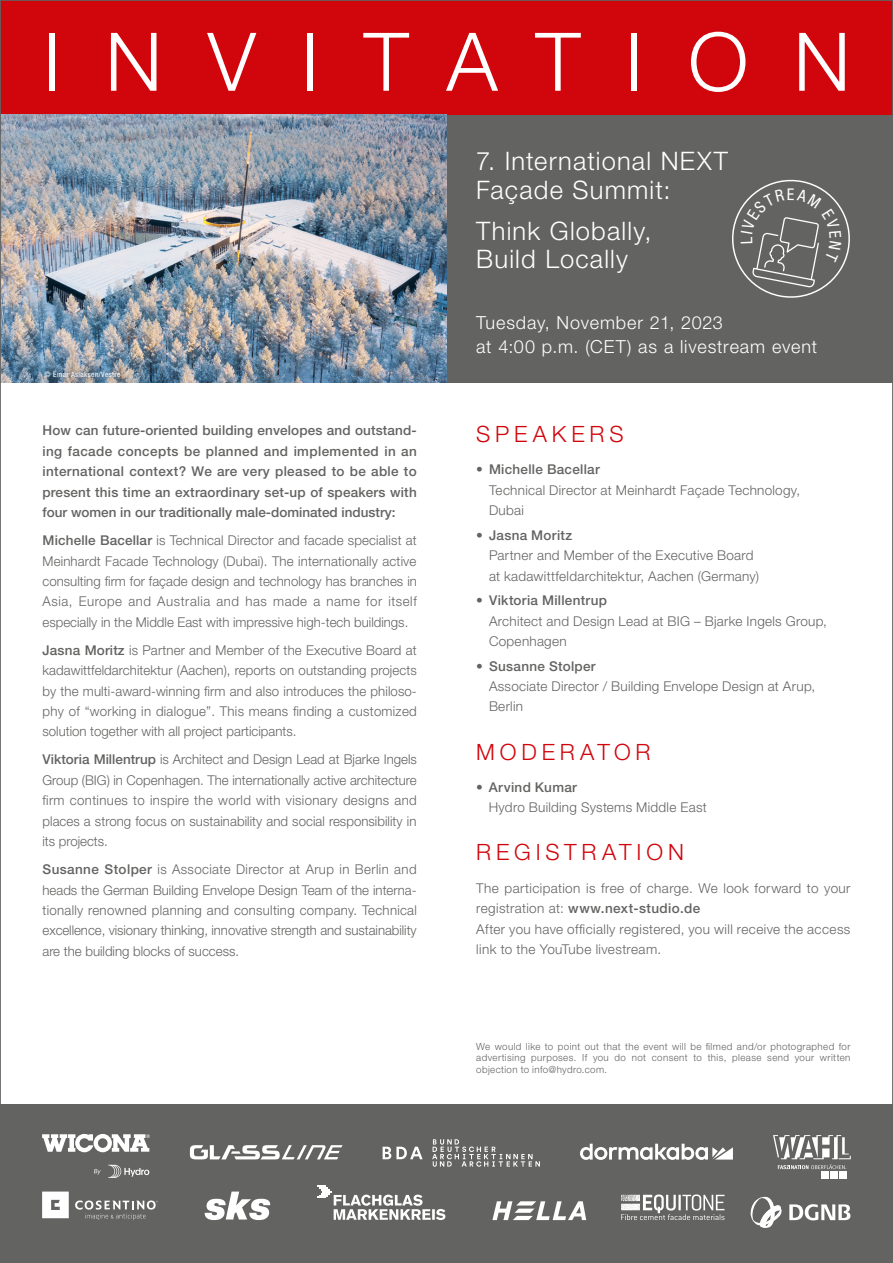
<style>
.page{position:relative;width:893px;height:1263px;background:#fff}
.page>*{position:absolute;margin:0;border:0;box-sizing:border-box;transform-origin:0 0}
.t1{font:300 81px "Helvetica Neue LT Pro";letter-spacing:.555em;color:#fff}
.t2{font:300 25.5px/28.5px "Helvetica Neue LT Pro";letter-spacing:.045em;color:#fff}
.t3{font:300 22.5px "Helvetica Neue LT Pro";letter-spacing:.215em;color:#d1050c}
.t4{font:300 18px/24px "Helvetica Neue LT Pro";letter-spacing:.045em;color:#fff}
.t5{font:300 13.5px/20.4px "Helvetica Neue LT Pro";letter-spacing:.02em;color:#636362}
.t6{font:500 13.5px/20.4px "Helvetica Neue LT Pro";letter-spacing:.02em;color:#636362;text-align:justify}
.t7{font:300 9.9px/11.4px "Helvetica Neue LT Pro";letter-spacing:.04em;color:#636362;text-align:justify}
.t8{font:condensed 7.5px "Helvetica Neue LT Pro";letter-spacing:.05em;color:#fff}
.s1{font-weight:500}
</style>
<div class="page">
<div style="left:0;top:1105px;width:893px;height:158px;background:#636362"></div>
<div style="left:0;top:0;width:893px;height:383px;background:#636362"></div>
<div style="left:0;top:0;width:893px;height:114px;background:#d1050c"></div>
<img style="left:2px;top:114px;width:444px;height:269px">
<svg style="left:621px;top:1194px;width:103px;height:26px"></svg>
<svg style="left:42px;top:1191px;width:27px;height:27px"></svg>
<svg style="left:75px;top:1200px;width:83px;height:20px"></svg>
<svg style="left:205px;top:1191px;width:65px;height:29px"></svg>
<svg style="left:317px;top:1185px;width:128px;height:35px"></svg>
<svg style="left:492px;top:1201px;width:94px;height:19px"></svg>
<svg style="left:750px;top:1196px;width:32px;height:32px"></svg>
<svg style="left:789px;top:1204px;width:61px;height:16px"></svg>
<svg style="left:773px;top:1135px;width:78px;height:34px"></svg>
<div style="left:822px;top:1172px;width:7px;height:7px;background:#fff"></div>
<div style="left:830px;top:1172px;width:7px;height:7px;background:#fff"></div>
<div style="left:839px;top:1172px;width:7px;height:7px;background:#fff"></div>
<svg style="left:432px;top:1139px;width:108px;height:28px"></svg>
<svg style="left:383px;top:1147px;width:40px;height:12px"></svg>
<svg style="left:42px;top:1134px;width:108px;height:18px"></svg>
<svg style="left:94px;top:1169px;width:7px;height:5px"></svg>
<svg style="left:108px;top:1165px;width:41px;height:13px"></svg>
<svg style="left:190px;top:1145px;width:152px;height:14px"></svg>
<svg style="left:580px;top:1144px;width:153px;height:16px"></svg>
<div style="left:37px;top:364px;width:92px;height:19px;background:#000;opacity:.75"></div>
<svg style="left:732px;top:179px;width:118px;height:119px"></svg>
<h1 class="t1" style="left:43px;top:12px;width:809px">INVITATION</h1>
<h2 class="t2" style="left:476px;top:146px;width:253px">7. International NEXT<br>Façade Summit:</h2>
<h2 class="t2" style="left:476px;top:216px;width:177px">Think Globally,<br>Build Locally</h2>
<p class="t8" style="left:45px;top:370px;width:77px">© Einar Aslaksen/Vestre</p>
<p class="t6" style="left:43px;top:420px;width:376px">How can future-oriented building envelopes and outstand&shy;ing facade concepts be planned and implemented in an international context? We are very pleased to be able to present this time an extraordinary set-up of speakers with four women in our traditionally male-dominated industry:</p>
<p class="t5" style="left:43px;top:530px;width:376px;text-align:justify"><span class="s1">Michelle Bacellar</span> is Technical Director and facade specialist at Meinhardt Facade Technology (Dubai). The internationally active consulting firm for façade design and technology has branches in Asia, Europe and Australia and has made a name for itself especially in the Middle East with impressive high-tech buildings.</p>
<p class="t5" style="left:43px;top:639px;width:376px;text-align:justify"><span class="s1">Jasna Moritz</span> is Partner and Member of the Executive Board at kadawittfeldarchitektur (Aachen), reports on outstanding projects by the multi-award-winning firm and also introduces the philoso&shy;phy of “working in dialogue”. This means finding a customized solution together with all project participants.</p>
<p class="t5" style="left:43px;top:749px;width:376px;text-align:justify"><span class="s1">Viktoria Millentrup</span> is Architect and Design Lead at Bjarke Ingels Group (BIG) in Copenhagen. The internationally active architecture firm continues to inspire the world with visionary designs and places a strong focus on sustainability and social responsibility in its projects.</p>
<p class="t5" style="left:43px;top:859px;width:376px;text-align:justify"><span class="s1">Susanne Stolper</span> is Associate Director at Arup in Berlin and heads the German Building Envelope Design Team of the interna&shy;tionally renowned planning and consulting company. Technical excellence, visionary thinking, innovative strength and sustainability are the building blocks of success.</p>
<h3 class="t4" style="left:476px;top:310px;width:342px">Tuesday, November 21, 2023<br>at 4:00 p.m. (CET) as a livestream event</h3>
<h3 class="t3" style="left:476px;top:420px;width:149px">SPEAKERS</h3>
<p class="t6" style="left:476px;top:459px;width:125px">• Michelle Bacellar</p>
<p class="t5" style="left:489px;top:479px;width:313px">Technical Director at Meinhardt Façade Technology,<br>Dubai</p>
<p class="t6" style="left:476px;top:525px;width:98px">• Jasna Moritz</p>
<p class="t5" style="left:489px;top:545px;width:272px">Partner and Member of the Executive Board at kadawittfeldarchitektur, Aachen (Germany)</p>
<p class="t6" style="left:476px;top:590px;width:132px">• Viktoria Millentrup</p>
<p class="t5" style="left:489px;top:610px;width:339px">Architect and Design Lead at BIG – Bjarke Ingels Group,<br>Copenhagen</p>
<p class="t6" style="left:476px;top:655px;width:121px">• Susanne Stolper</p>
<p class="t5" style="left:489px;top:676px;width:328px">Associate Director / Building Envelope Design at Arup,<br>Berlin</p>
<h3 class="t3" style="left:476px;top:738px;width:176px">MODERATOR</h3>
<p class="t6" style="left:476px;top:777px;width:102px">• Arvind Kumar</p>
<p class="t5" style="left:489px;top:797px;width:219px">Hydro Building Systems Middle East</p>
<h3 class="t3" style="left:476px;top:838px;width:209px">REGISTRATION</h3>
<p class="t5" style="left:476px;top:877px;width:376px">The participation is free of charge. We look forward to your registration at: <span class="s1">www.next-studio.de<br></span>After you have officially registered, you will receive the access link to the YouTube livestream.</p>
<p class="t7" style="left:476px;top:1040px;width:376px">We would like to point out that the event will be filmed and/or photographed for advertising purposes. If you do not consent to this, please send your written objection to info@hydro.com.</p>
</div>
